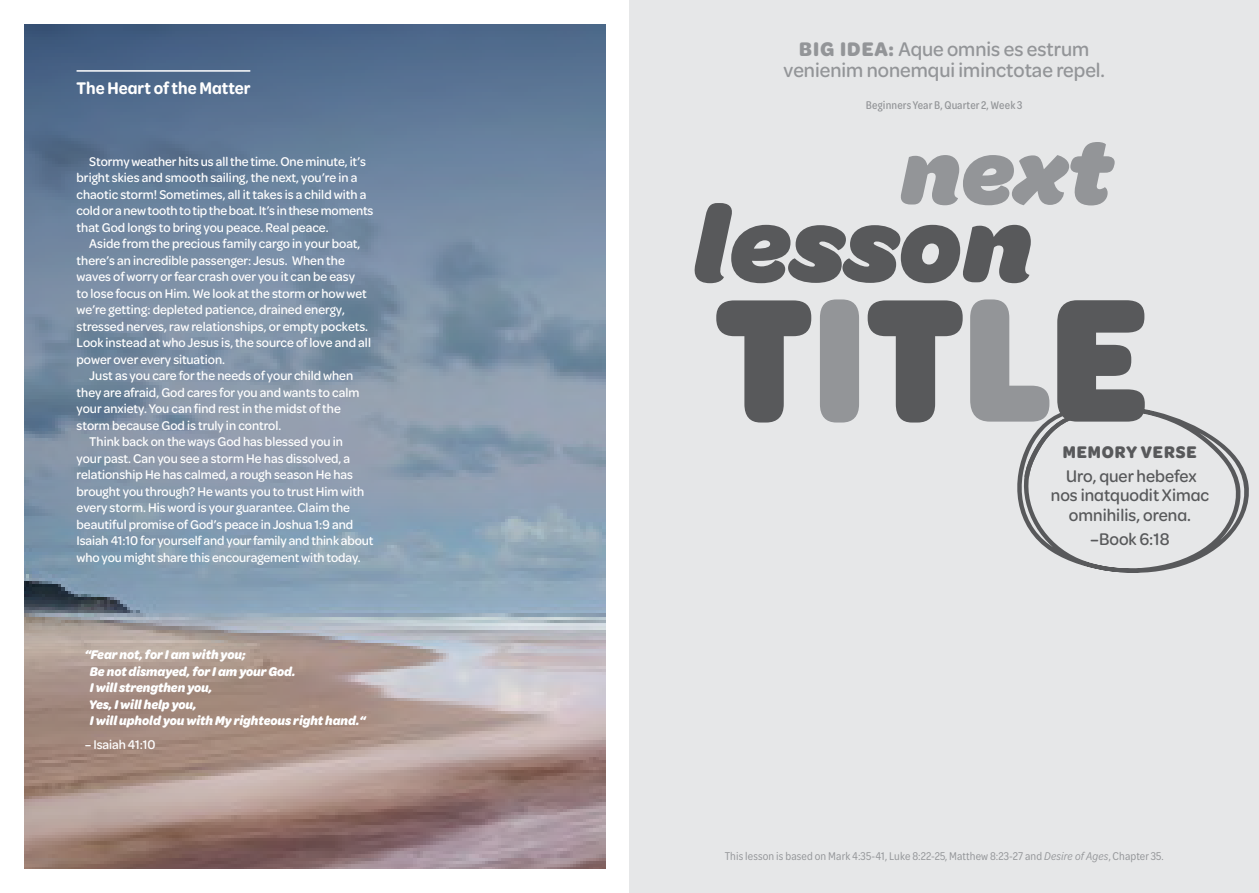
<style>
.page{position:relative;width:1259px;height:893px;background:#fff}
.page>*{position:absolute;margin:0;border:0;box-sizing:border-box;transform-origin:0 0}
.t1{font:900 187.35px "Omnes Cond";color:#58595b}
.t2{font:italic 900 110.55px "Omnes";color:#58595b}
.t3{font:italic 900 95.1px "Omnes";color:#939598}
.t4{font:500 21px/21px "Omnes Semi Cond";color:#939598;text-align:center}
.t5{font:500 18px/19.5px "Omnes Semi Cond";color:#58595b;text-align:center}
.t6{font:600 18px "Omnes Semi Cond";color:#fff}
.t7{font:700 18px "Omnes Semi Cond";letter-spacing:.05em;color:#58595b}
.t8{font:500 13.5px/16.5px "Omnes Semi Cond";color:#fff}
.t9{font:italic 700 13.5px/16.5px "Omnes Semi Cond";letter-spacing:-.005em;color:#fff}
.t10{font:12px "Omnes Narrow";letter-spacing:.01em;color:#939598}
.t11{font:500 12px "Omnes Narrow";letter-spacing:.01em;color:#939598}
.s1{font-weight:700}
.s2{color:#939598}
.s3{font-style:italic}
</style>
<div class="page">
<svg style="left:24px;top:24px;width:581px;height:845px;background:#858e9e"></svg>
<hr style="left:77px;top:70px;width:173px;height:2px;background:#fff">
<div style="left:629px;top:0;width:630px;height:893px;background:#e6e7e8"></div>
<svg style="left:1017px;top:406px;width:232px;height:167px"></svg>
<h3 class="t6" style="left:77px;top:75px;width:176px">The Heart of the Matter</h3>
<p class="t8" style="left:77px;top:152px;width:298px;text-indent:13px">Stormy weather hits us all the time. One minute, it’s bright skies and smooth sailing, the next, you’re in a chaotic storm! Sometimes, all it takes is a child with a cold or a new tooth to tip the boat. It’s in these moments that God longs to bring you peace. Real peace.</p>
<p class="t8" style="left:77px;top:235px;width:296px;text-indent:13px">Aside from the precious family cargo in your boat, there’s an incredible passenger: Jesus. When the waves of worry or fear crash over you it can be easy<br>to lose focus on Him. We look at the storm or how wet we’re getting: depleted patience, drained energy, stressed nerves, raw relationships, or empty pockets.<br>Look instead at who Jesus is, the source of love and all power over every situation.</p>
<p class="t8" style="left:77px;top:367px;width:284px;text-indent:13px">Just as you care for the needs of your child when they are afraid, God cares for you and wants to calm your anxiety. You can find rest in the midst of the storm because God is truly in control.</p>
<p class="t8" style="left:77px;top:433px;width:298px;text-indent:13px">Think back on the ways God has blessed you in<br>your past. Can you see a storm He has dissolved, a relationship He has calmed, a rough season He has brought you through? He wants you to trust Him with every storm. His word is your guarantee. Claim the beautiful promise of God’s peace in Joshua 1:9 and Isaiah 41:10 for yourself and your family and think about who you might share this encouragement with today.</p>
<p class="t9" style="left:89px;top:646px;width:278px;text-indent:-4px">“Fear not, for I am with you;<br>Be not dismayed, for I am your God.<br>I will strengthen you,<br>Yes, I will help you,<br>I will uphold you with My righteous right hand.“</p>
<p class="t8" style="left:85px;top:735px;width:72px">– Isaiah 41:10</p>
<h3 class="t4" style="left:783px;top:37px;width:323px"><span class="s1">BIG IDEA:</span> Aque omnis es estrum venienim nonemqui iminctotae repel.</h3>
<p class="t11" style="left:866px;top:97px;width:158px">Beginners Year B, Quarter 2, Week 3</p>
<h3 class="t3" style="left:900px;top:109px;width:213px">next</h3>
<h2 class="t2" style="left:693px;top:171px;width:341px">lesson</h2>
<h1 class="t1" style="left:715px;top:229px;width:434px">T<span class="s2">I</span>T<span class="s2">L</span>E</h1>
<h3 class="t7" style="left:1062px;top:439px;width:135px">MEMORY VERSE</h3>
<h3 class="t5" style="left:1050px;top:465px;width:160px">Uro, quer hebefex nos inatquodit Ximac omnihilis, orena.</h3>
<h3 class="t5" style="left:1090px;top:528px;width:81px">–Book 6:18</h3>
<p class="t10" style="left:724px;top:849px;width:440px">This lesson is based on Mark 4:35-41, Luke 8:22-25, Matthew 8:23-27 and <span class="s3">Desire of Ages</span>, Chapter 35.</p>
</div>
